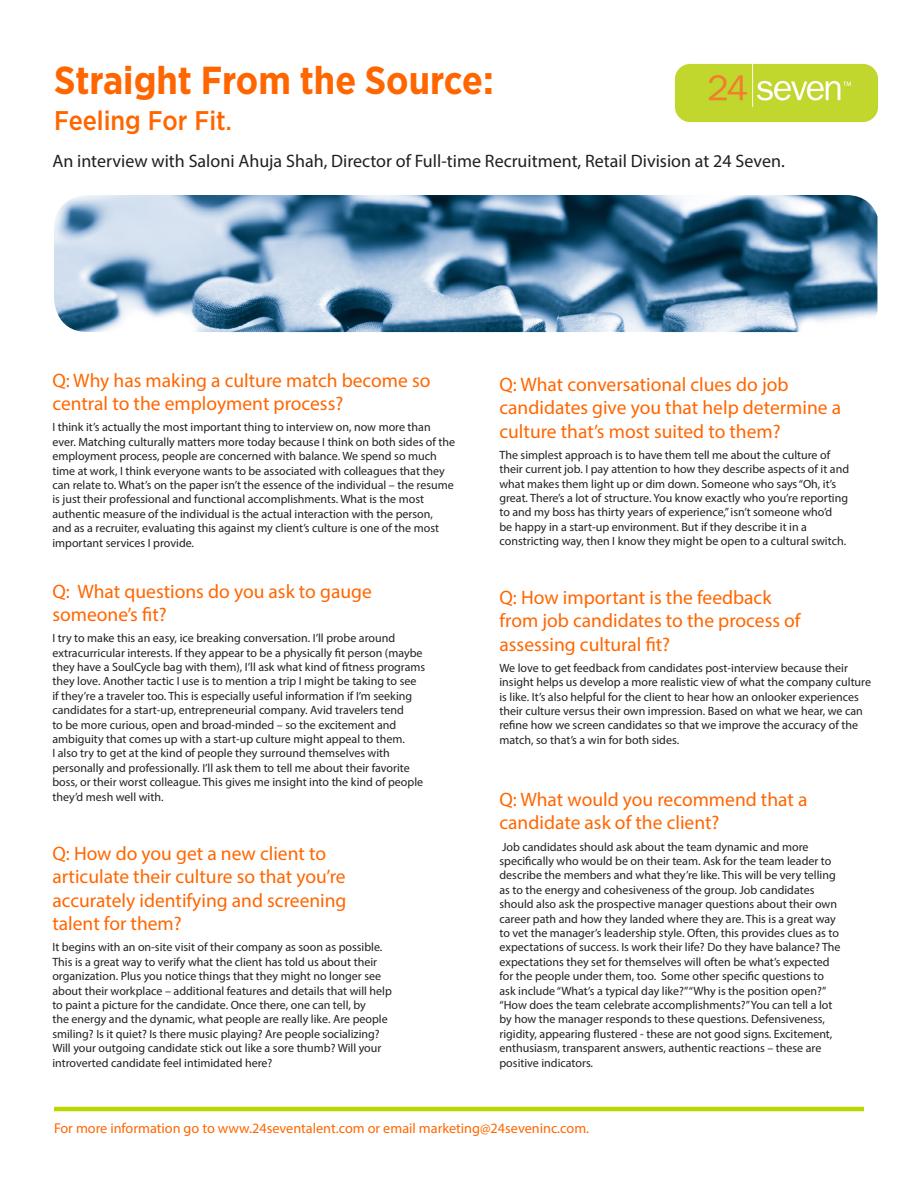
<style>
.page{position:relative;width:918px;height:1188px;background:#fff}
.page>*{position:absolute;margin:0;border:0;box-sizing:border-box;transform-origin:0 0}
.t1{font:700 39px "Gotham Narrow";color:#f60}
.t2{font:500 27px "Gotham Narrow";color:#f60}
.t3{font:19.5px/23.4px "Myriad Pro";color:#f60}
.t4{font:18px "Myriad Pro";color:#231f20}
.t5{font:14.25px "Myriad Pro";color:#f60}
.t6{font:12px/14.4px "Myriad Pro";color:#231f20}
.s1{font-size:24px}
</style>
<div class="page">
<img style="left:674px;top:63px;width:205px;height:60px">
<hr style="left:54px;top:1107px;width:810px;height:4px;background:#bed600">
<img style="left:54px;top:195px;width:824px;height:137px">
<p class="t1" style="left:54px;top:55px;width:441px">Straight From the Source:</p>
<p class="t2" style="left:54px;top:103px;width:179px">Feeling For Fit<span class="s1">.</span></p>
<p class="t4" style="left:52px;top:150px;width:734px">An interview with Saloni Ahuja Shah, Director of Full-time Recruitment, Retail Division at 24 Seven.</p>
<p class="t3" style="left:52px;top:368px;width:380px">Q: Why has making a culture match become so central to the employment process?</p>
<p class="t6" style="left:52px;top:420px;width:404px">I think it’s actually the most important thing to interview on, now more than ever. Matching culturally matters more today because I think on both sides of the employment process, people are concerned with balance. We spend so much time at work, I think everyone wants to be associated with colleagues that they can relate to. What’s on the paper isn’t the essence of the individual – the resume is just their professional and functional accomplishments. What is the most authentic measure of the individual is the actual interaction with the person,<br>and as a recruiter, evaluating this against my client’s culture is one of the most important services I provide.</p>
<p class="t3" style="left:52px;top:579px;width:321px">Q: What questions do you ask to gauge someone’s fit?</p>
<p class="t6" style="left:52px;top:631px;width:374px">I try to make this an easy, ice breaking conversation. I’ll probe around extracurricular interests. If they appear to be a physically fit person (maybe they have a SoulCycle bag with them), I’ll ask what kind of fitness programs they love. Another tactic I use is to mention a trip I might be taking to see if they’re a traveler too. This is especially useful information if I’m seeking candidates for a start-up, entrepreneurial company. Avid travelers tend<br>to be more curious, open and broad-minded – so the excitement and ambiguity that comes up with a start-up culture might appeal to them.<br>I also try to get at the kind of people they surround themselves with personally and professionally. I’ll ask them to tell me about their favorite boss, or their worst colleague. This gives me insight into the kind of people they’d mesh well with.</p>
<p class="t3" style="left:52px;top:841px;width:296px">Q: How do you get a new client to articulate their culture so that you’re accurately identifying and screening talent for them?</p>
<p class="t6" style="left:52px;top:940px;width:341px">It begins with an on-site visit of their company as soon as possible.<br>This is a great way to verify what the client has told us about their organization. Plus you notice things that they might no longer see about their workplace – additional features and details that will help to paint a picture for the candidate. Once there, one can tell, by<br>the energy and the dynamic, what people are really like. Are people smiling? Is it quiet? Is there music playing? Are people socializing?<br>Will your outgoing candidate stick out like a sore thumb? Will your introverted candidate feel intimidated here?</p>
<p class="t3" style="left:500px;top:372px;width:343px">Q: What conversational clues do job candidates give you that help determine a culture that’s most suited to them?</p>
<p class="t6" style="left:500px;top:447px;width:351px">The simplest approach is to have them tell me about the culture of their current job. I pay attention to how they describe aspects of it and what makes them light up or dim down. Someone who says “Oh, it’s great. There’s a lot of structure. You know exactly who you’re reporting to and my boss has thirty years of experience,” isn’t someone who’d<br>be happy in a start-up environment. But if they describe it in a constricting way, then I know they might be open to a cultural switch.</p>
<p class="t3" style="left:500px;top:585px;width:303px">Q: How important is the feedback from job candidates to the process of assessing cultural fit?</p>
<p class="t6" style="left:500px;top:660px;width:373px">We love to get feedback from candidates post-interview because their insight helps us develop a more realistic view of what the company culture is like. It’s also helpful for the client to hear how an onlooker experiences their culture versus their own impression. Based on what we hear, we can refine how we screen candidates so that we improve the accuracy of the match, so that’s a win for both sides.</p>
<p class="t3" style="left:500px;top:787px;width:310px">Q: What would you recommend that a candidate ask of the client?</p>
<p class="t6" style="left:500px;top:839px;width:343px">Job candidates should ask about the team dynamic and more specifically who would be on their team. Ask for the team leader to describe the members and what they’re like. This will be very telling as to the energy and cohesiveness of the group. Job candidates should also ask the prospective manager questions about their own career path and how they landed where they are. This is a great way to vet the manager’s leadership style. Often, this provides clues as to expectations of success. Is work their life? Do they have balance? The expectations they set for themselves will often be what’s expected for the people under them, too. Some other specific questions to ask include “What’s a typical day like?” “Why is the position open?” “How does the team celebrate accomplishments?” You can tell a lot by how the manager responds to these questions. Defensiveness, rigidity, appearing flustered - these are not good signs. Excitement, enthusiasm, transparent answers, authentic reactions – these are positive indicators.</p>
<p class="t5" style="left:54px;top:1120px;width:537px">For more information go to www.24seventalent.com or email marketing@24seveninc.com.</p>
</div>
